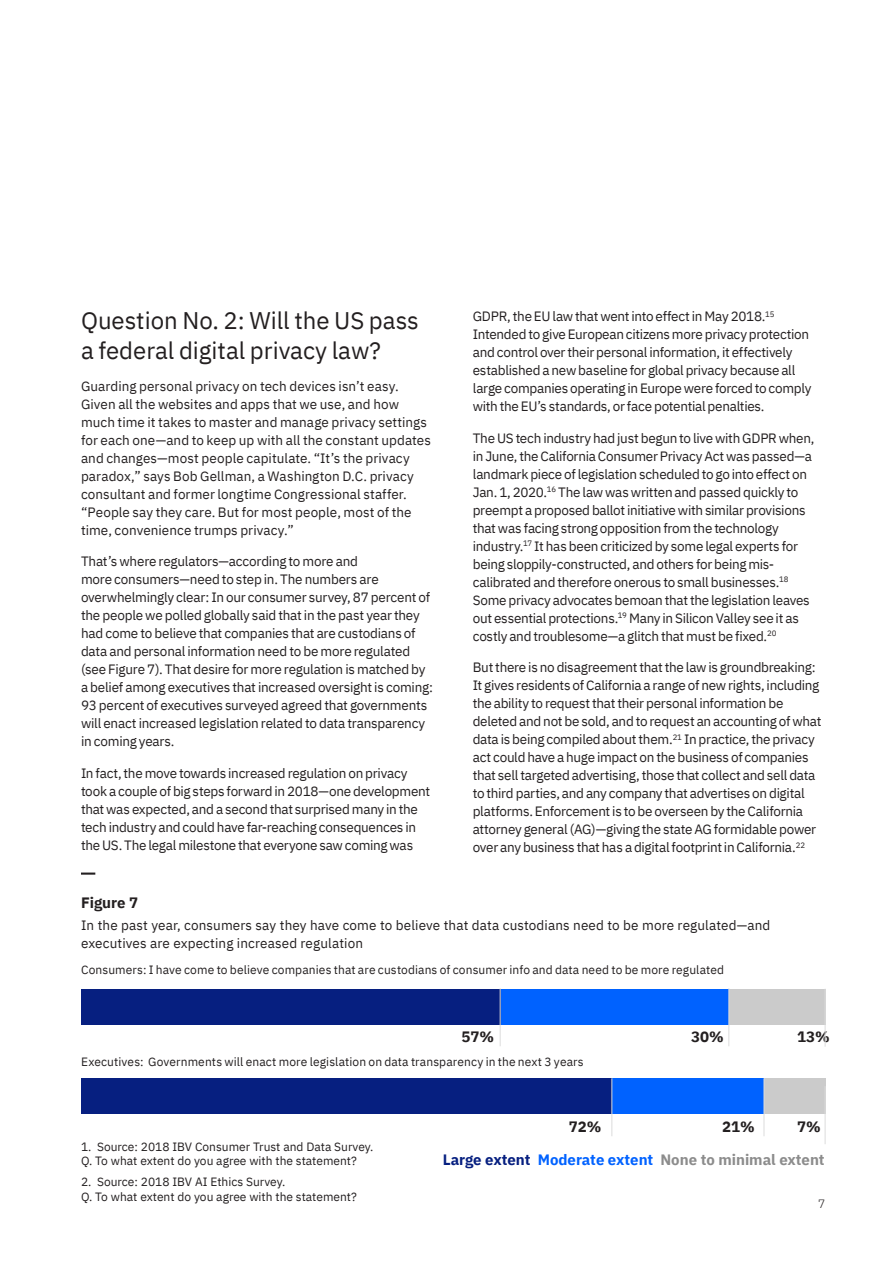
<style>
.page{position:relative;width:893px;height:1263px;background:#fff}
.page>*{position:absolute;margin:0;border:0;box-sizing:border-box;transform-origin:0 0}
.t1{font:24px/30px "IBM Plex Sans";color:#231f20}
.t2{font:700 15px "IBM Plex Sans";color:#8c8c8c}
.t3{font:700 15px "IBM Plex Sans";color:#231f20}
.t4{font:13.5px/18px "IBM Plex Sans";letter-spacing:-.02em;color:#231f20}
.t5{font:13.5px/18px "IBM Plex Sans";letter-spacing:.005em;color:#231f20}
.t6{font:13.5px/18px "IBM Plex Sans";letter-spacing:.01em;color:#231f20}
.t7{font:12px/14.4px "IBM Plex Sans";color:#231f20}
.t8{font:300 12px "IBM Plex Sans";color:#231f20}
.s1{color:#061f80}
.s2{color:#0062ff}
</style>
<div class="page">
<hr style="left:81px;top:872px;width:14px;height:3px;background:#231f20">
<div style="left:721px;top:989px;width:104px;height:35px;background:#cbcbcb"></div>
<div style="left:488px;top:989px;width:241px;height:35px;background:#0062ff"></div>
<div style="left:81px;top:989px;width:419px;height:35px;background:#061f80"></div>
<div style="left:605px;top:1078px;width:185px;height:36px;background:#0062ff"></div>
<div style="left:81px;top:1078px;width:530px;height:36px;background:#061f80"></div>
<div style="left:764px;top:1078px;width:61px;height:36px;background:#cbcbcb"></div>
<hr style="left:500px;top:988px;width:1px;height:58px;background:#dcdcdc">
<hr style="left:825px;top:989px;width:1px;height:58px;background:#dcdcdc">
<hr style="left:611px;top:1078px;width:1px;height:58px;background:#dcdcdc">
<hr style="left:825px;top:1086px;width:1px;height:58px;background:#dcdcdc">
<hr style="left:728px;top:988px;width:1px;height:58px;background:#dcdcdc">
<hr style="left:764px;top:1078px;width:1px;height:58px;background:#dcdcdc">
<h1 class="t1" style="left:81px;top:304px;width:339px">Question No. 2: Will the US pass a federal digital privacy law?</h1>
<p class="t5" style="left:81px;top:376px;width:352px">Guarding personal privacy on tech devices isn’t easy.<br>Given all the websites and apps that we use, and how much time it takes to master and manage privacy settings for each one—and to keep up with all the constant updates and changes—most people capitulate. “It’s the privacy paradox,” says Bob Gellman, a Washington D.C. privacy consultant and former longtime Congressional staffer. “People say they care. But for most people, most of the time, convenience trumps privacy.”</p>
<p class="t4" style="left:81px;top:551px;width:353px">That’s where regulators—according to more and<br>more consumers—need to step in. The numbers are overwhelmingly clear: In our consumer survey, 87 percent of the people we polled globally said that in the past year they had come to believe that companies that are custodians of data and personal information need to be more regulated (see Figure 7). That desire for more regulation is matched by a belief among executives that increased oversight is coming:<br>93 percent of executives surveyed agreed that governments will enact increased legislation related to data transparency in coming years.</p>
<p class="t4" style="left:81px;top:763px;width:351px">In fact, the move towards increased regulation on privacy took a couple of big steps forward in 2018—one development that was expected, and a second that surprised many in the tech industry and could have far-reaching consequences in the US. The legal milestone that everyone saw coming was</p>
<p class="t4" style="left:473px;top:306px;width:340px">GDPR, the EU law that went into effect in May 2018.<sup>15<br></sup>Intended to give European citizens more privacy protection and control over their personal information, it effectively established a new baseline for global privacy because all large companies operating in Europe were forced to comply with the EU’s standards, or face potential penalties.</p>
<p class="t4" style="left:473px;top:428px;width:343px">The US tech industry had just begun to live with GDPR when, in June, the California Consumer Privacy Act was passed—a landmark piece of legislation scheduled to go into effect on Jan. 1, 2020.<sup>16</sup> The law was written and passed quickly to preempt a proposed ballot initiative with similar provisions that was facing strong opposition from the technology industry.<sup>17</sup> It has been criticized by some legal experts for being sloppily-constructed, and others for being mis&shy;calibrated and therefore onerous to small businesses.<sup>18<br></sup>Some privacy advocates bemoan that the legislation leaves out essential protections.<sup>19</sup> Many in Silicon Valley see it as costly and troublesome—a glitch that must be fixed.<sup>20</sup></p>
<p class="t4" style="left:473px;top:657px;width:350px">But there is no disagreement that the law is groundbreaking:<br>It gives residents of California a range of new rights, including the ability to request that their personal information be deleted and not be sold, and to request an accounting of what data is being compiled about them.<sup>21</sup> In practice, the privacy act could have a huge impact on the business of companies that sell targeted advertising, those that collect and sell data to third parties, and any company that advertises on digital platforms. Enforcement is to be overseen by the California attorney general (AG)—giving the state AG formidable power over any business that has a digital footprint in California.<sup>22</sup></p>
<p class="t3" style="left:81px;top:891px;width:59px">Figure 7</p>
<p class="t6" style="left:81px;top:915px;width:691px">In the past year, consumers say they have come to believe that data custodians need to be more regulated—and executives are expecting increased regulation</p>
<p class="t7" style="left:81px;top:962px;width:645px">Consumers: I have come to believe companies that are custodians of consumer info and data need to be more regulated</p>
<p class="t3" style="left:462px;top:1025px;width:34px">57%</p>
<p class="t3" style="left:797px;top:1025px;width:34px">13%</p>
<p class="t7" style="left:81px;top:1053px;width:504px">Executives: Governments will enact more legislation on data transparency in the next 3 years</p>
<p class="t3" style="left:691px;top:1025px;width:34px">30%</p>
<p class="t7" style="left:81px;top:1138px;width:294px">1. Source: 2018 IBV Consumer Trust and Data Survey.<br>Q. To what extent do you agree with the statement?</p>
<p class="t7" style="left:81px;top:1174px;width:277px">2. Source: 2018 IBV AI Ethics Survey.<br>Q. To what extent do you agree with the statement?</p>
<p class="t3" style="left:569px;top:1114px;width:34px">72%</p>
<p class="t3" style="left:797px;top:1114px;width:25px">7%</p>
<p class="t3" style="left:722px;top:1114px;width:34px">21%</p>
<p class="t2" style="left:443px;top:1148px;width:384px"><span class="s1">Large extent</span> <span class="s2">Moderate extent</span> None to minimal extent</p>
<p class="t8" style="left:818px;top:1195px;width:9px">7</p>
</div>
